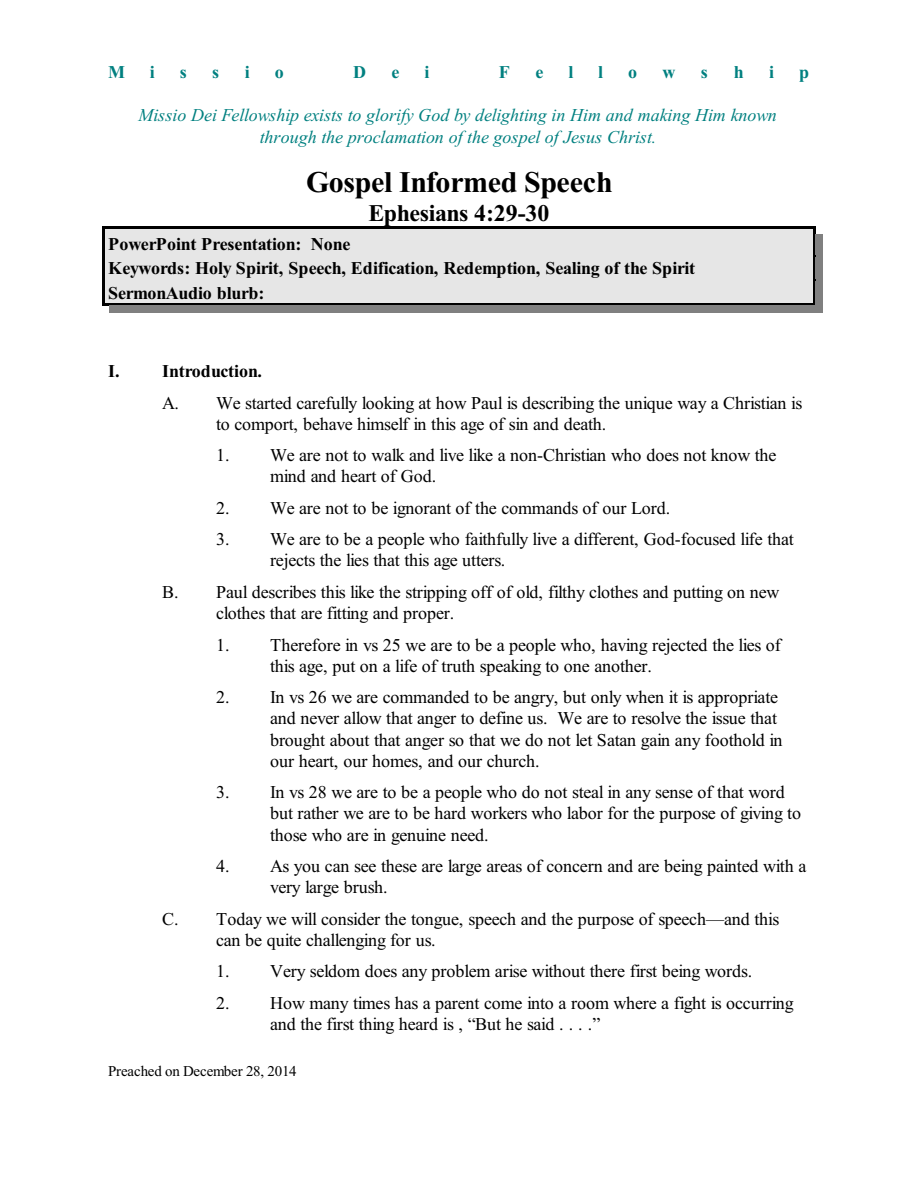
<style>
.page{position:relative;width:918px;height:1188px;background:#fff}
.page>*{position:absolute;margin:0;border:0;box-sizing:border-box;transform-origin:0 0}
.t1{font:700 30px "Times New Roman";letter-spacing:-.01em;color:#000}
.t2{font:700 24px "Times New Roman";letter-spacing:-.015em;color:#000}
.t3{font:18px/21px "Times New Roman";letter-spacing:-.015em;color:#000}
.t4{font:700 18px/24.3px "Times New Roman";letter-spacing:-.015em;color:#000}
.t5{font:italic 18px/21.6px "Times New Roman";color:#008080;text-align:center}
.t6{font:700 18px "Times New Roman";color:#008080}
.t7{font:15px "Times New Roman";letter-spacing:-.01em;color:#000}
</style>
<div class="page">
<div style="left:102px;top:227px;width:713px;height:30px;background:#e6e6e6"></div>
<hr style="left:102px;top:227px;width:2px;height:33px;background:#000">
<hr style="left:813px;top:227px;width:2px;height:33px;background:#000">
<hr style="left:102px;top:227px;width:713px;height:2px;background:#000">
<div style="left:815px;top:234px;width:8px;height:23px;background:#808080"></div>
<div style="left:102px;top:257px;width:713px;height:25px;background:#e6e6e6"></div>
<hr style="left:102px;top:255px;width:2px;height:29px;background:#000">
<hr style="left:813px;top:255px;width:2px;height:29px;background:#000">
<div style="left:815px;top:257px;width:8px;height:25px;background:#808080"></div>
<div style="left:102px;top:281px;width:713px;height:25px;background:#e6e6e6"></div>
<hr style="left:102px;top:279px;width:2px;height:27px;background:#000">
<hr style="left:813px;top:279px;width:2px;height:27px;background:#000">
<hr style="left:102px;top:303px;width:713px;height:3px;background:#000">
<div style="left:815px;top:281px;width:8px;height:32px;background:#808080"></div>
<div style="left:110px;top:306px;width:713px;height:7px;background:#808080"></div>
<p class="t6" style="left:108px;top:66px;width:18px">M</p>
<p class="t6" style="left:150px;top:66px;width:7px">i</p>
<p class="t6" style="left:180px;top:66px;width:9px">s</p>
<p class="t6" style="left:212px;top:66px;width:9px">s</p>
<p class="t6" style="left:245px;top:66px;width:7px">i</p>
<p class="t6" style="left:275px;top:66px;width:10px">o</p>
<p class="t6" style="left:353px;top:66px;width:14px">D</p>
<p class="t6" style="left:392px;top:66px;width:9px">e</p>
<p class="t6" style="left:425px;top:66px;width:7px">i</p>
<p class="t6" style="left:499px;top:66px;width:12px">F</p>
<p class="t6" style="left:535px;top:66px;width:9px">e</p>
<p class="t6" style="left:568px;top:66px;width:7px">l</p>
<p class="t6" style="left:598px;top:66px;width:7px">l</p>
<p class="t6" style="left:628px;top:66px;width:10px">o</p>
<p class="t6" style="left:662px;top:66px;width:14px">w</p>
<p class="t6" style="left:701px;top:66px;width:9px">s</p>
<p class="t6" style="left:734px;top:66px;width:12px">h</p>
<p class="t6" style="left:769px;top:66px;width:7px">i</p>
<p class="t6" style="left:799px;top:66px;width:12px">p</p>
<p class="t5" style="left:139px;top:106px;width:640px">Missio Dei Fellowship exists to glorify God by delighting in Him and making Him known through the proclamation of the gospel of Jesus Christ.</p>
<h1 class="t1" style="left:306px;top:172px;width:308px">Gospel Informed Speech</h1>
<h2 class="t2" style="left:368px;top:205px;width:182px">Ephesians 4:29-30</h2>
<p class="t4" style="left:108px;top:234px;width:589px">PowerPoint Presentation: None<br>Keywords: Holy Spirit, Speech, Edification, Redemption, Sealing of the Spirit<br>SermonAudio blurb:</p>
<p class="t4" style="left:108px;top:360px;width:156px">I. Introduction.</p>
<p class="t3" style="left:216px;top:394px;width:588px;text-indent:-54px">A. We started carefully looking at how Paul is describing the unique way a Christian is to comport, behave himself in this age of sin and death.</p>
<p class="t3" style="left:270px;top:447px;width:508px;text-indent:-54px">1. We are not to walk and live like a non-Christian who does not know the mind and heart of God.</p>
<p class="t3" style="left:216px;top:499px;width:456px">2. We are not to be ignorant of the commands of our Lord.</p>
<p class="t3" style="left:270px;top:531px;width:525px;text-indent:-54px">3. We are to be a people who faithfully live a different, God-focused life that rejects the lies that this age utters.</p>
<p class="t3" style="left:216px;top:583px;width:565px;text-indent:-54px">B. Paul describes this like the stripping off of old, filthy clothes and putting on new clothes that are fitting and proper.</p>
<p class="t3" style="left:270px;top:636px;width:512px;text-indent:-54px">1. Therefore in vs 25 we are to be a people who, having rejected the lies of this age, put on a life of truth speaking to one another.</p>
<p class="t3" style="left:270px;top:688px;width:514px;text-indent:-54px">2. In vs 26 we are commanded to be angry, but only when it is appropriate and never allow that anger to define us. We are to resolve the issue that brought about that anger so that we do not let Satan gain any foothold in our heart, our homes, and our church.</p>
<p class="t3" style="left:270px;top:783px;width:532px;text-indent:-54px">3. In vs 28 we are to be a people who do not steal in any sense of that word but rather we are to be hard workers who labor for the purpose of giving to those who are in genuine need.</p>
<p class="t3" style="left:270px;top:857px;width:538px;text-indent:-54px">4. As you can see these are large areas of concern and are being painted with a very large brush.</p>
<p class="t3" style="left:216px;top:910px;width:565px;text-indent:-54px">C. Today we will consider the tongue, speech and the purpose of speech—and this can be quite challenging for us.</p>
<p class="t3" style="left:216px;top:963px;width:538px">1. Very seldom does any problem arise without there first being words.</p>
<p class="t3" style="left:270px;top:994px;width:525px;text-indent:-54px">2. How many times has a parent come into a room where a fight is occurring and the first thing heard is , “But he said . . . .”</p>
<p class="t7" style="left:108px;top:1066px;width:190px">Preached on December 28, 2014</p>
</div>
